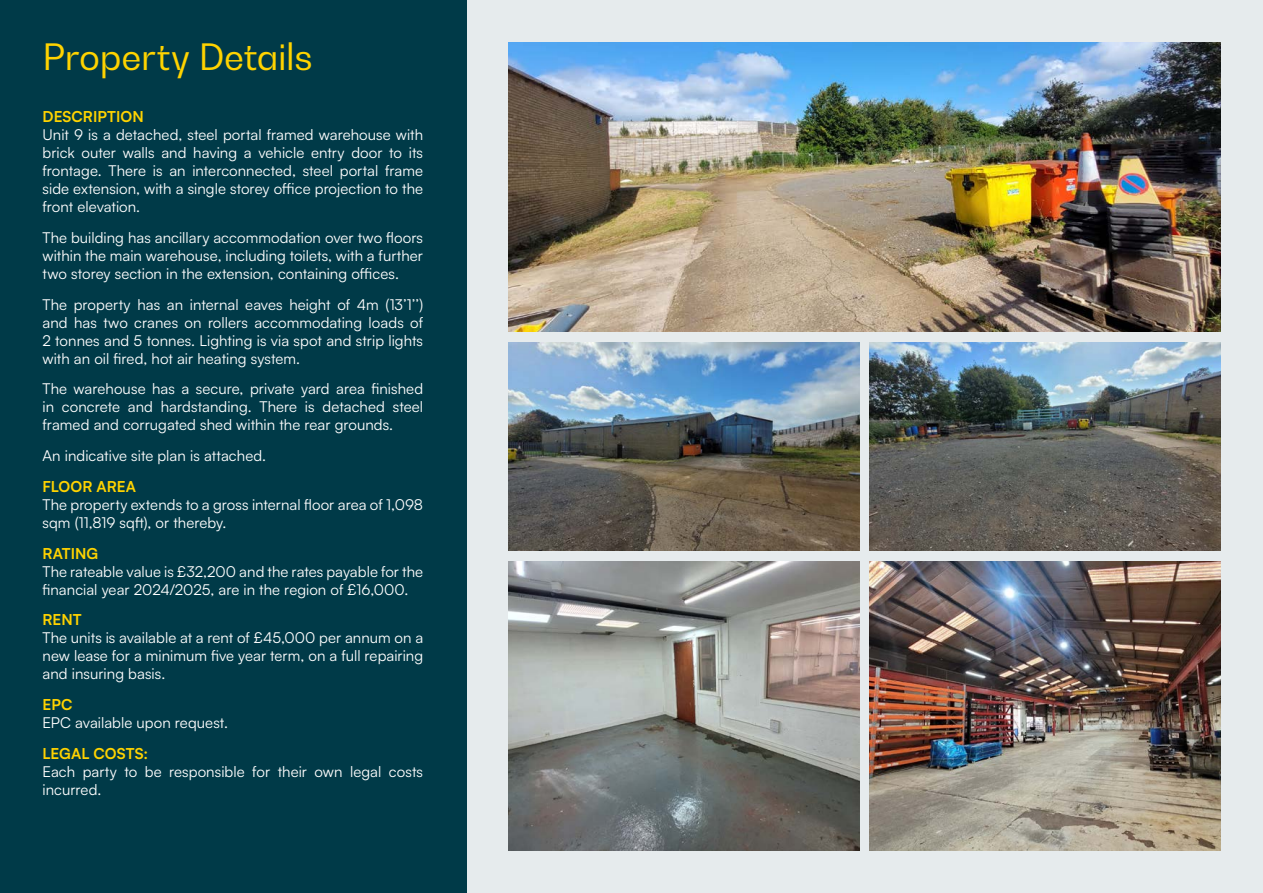
<style>
.page{position:relative;width:1263px;height:893px;background:#fff}
.page>*{position:absolute;margin:0;border:0;box-sizing:border-box;transform-origin:0 0}
.t1{font:36px "Bw Gradual DEMO";letter-spacing:-.01em;color:#ffd300}
.t2{font:15px/18px "Satoshi";letter-spacing:.005em;color:#fff;text-align:justify}
.t3{font:700 15px "Satoshi";letter-spacing:.005em;color:#ffd300}
</style>
<div class="page">
<div style="left:0;top:0;width:466px;height:893px;background:#003a48"></div>
<div style="left:466px;top:0;width:797px;height:893px;background:#e6ebed"></div>
<img style="left:508px;top:43px;width:712px;height:289px">
<img style="left:508px;top:561px;width:351px;height:289px">
<img style="left:870px;top:561px;width:350px;height:289px">
<img style="left:508px;top:342px;width:351px;height:209px">
<img style="left:870px;top:342px;width:350px;height:209px">
<h1 class="t1" style="left:43px;top:34px;width:272px">Property Details</h1>
<p class="t3" style="left:43px;top:106px;width:103px">DESCRIPTION</p>
<p class="t2" style="left:43px;top:125px;width:382px">Unit 9 is a detached, steel portal framed warehouse with brick outer walls and having a vehicle entry door to its frontage. There is an interconnected, steel portal frame side extension, with a single storey office projection to the front elevation.</p>
<p class="t2" style="left:43px;top:228px;width:382px">The building has ancillary accommodation over two floors within the main warehouse, including toilets, with a further two storey section in the extension, containing offices.</p>
<p class="t2" style="left:43px;top:295px;width:382px">The property has an internal eaves height of 4m (13’1’’) and has two cranes on rollers accommodating loads of 2 tonnes and 5 tonnes. Lighting is via spot and strip lights with an oil fired, hot air heating system.</p>
<p class="t2" style="left:43px;top:379px;width:382px">The warehouse has a secure, private yard area finished in concrete and hardstanding. There is detached steel framed and corrugated shed within the rear grounds.</p>
<p class="t2" style="left:43px;top:446px;width:225px">An indicative site plan is attached.</p>
<p class="t3" style="left:43px;top:476px;width:95px">FLOOR AREA</p>
<p class="t2" style="left:43px;top:495px;width:382px">The property extends to a gross internal floor area of 1,098 sqm (11,819 sqft), or thereby.</p>
<p class="t3" style="left:43px;top:542px;width:57px">RATING</p>
<p class="t2" style="left:43px;top:562px;width:382px">The rateable value is £32,200 and the rates payable for the financial year 2024/2025, are in the region of £16,000.</p>
<p class="t3" style="left:43px;top:609px;width:41px">RENT</p>
<p class="t2" style="left:43px;top:628px;width:382px">The units is available at a rent of £45,000 per annum on a new lease for a minimum five year term, on a full repairing and insuring basis.</p>
<p class="t3" style="left:43px;top:694px;width:31px">EPC</p>
<p class="t2" style="left:43px;top:713px;width:187px">EPC available upon request.</p>
<p class="t3" style="left:43px;top:743px;width:107px">LEGAL COSTS:</p>
<p class="t2" style="left:43px;top:762px;width:382px">Each party to be responsible for their own legal costs incurred.</p>
</div>
